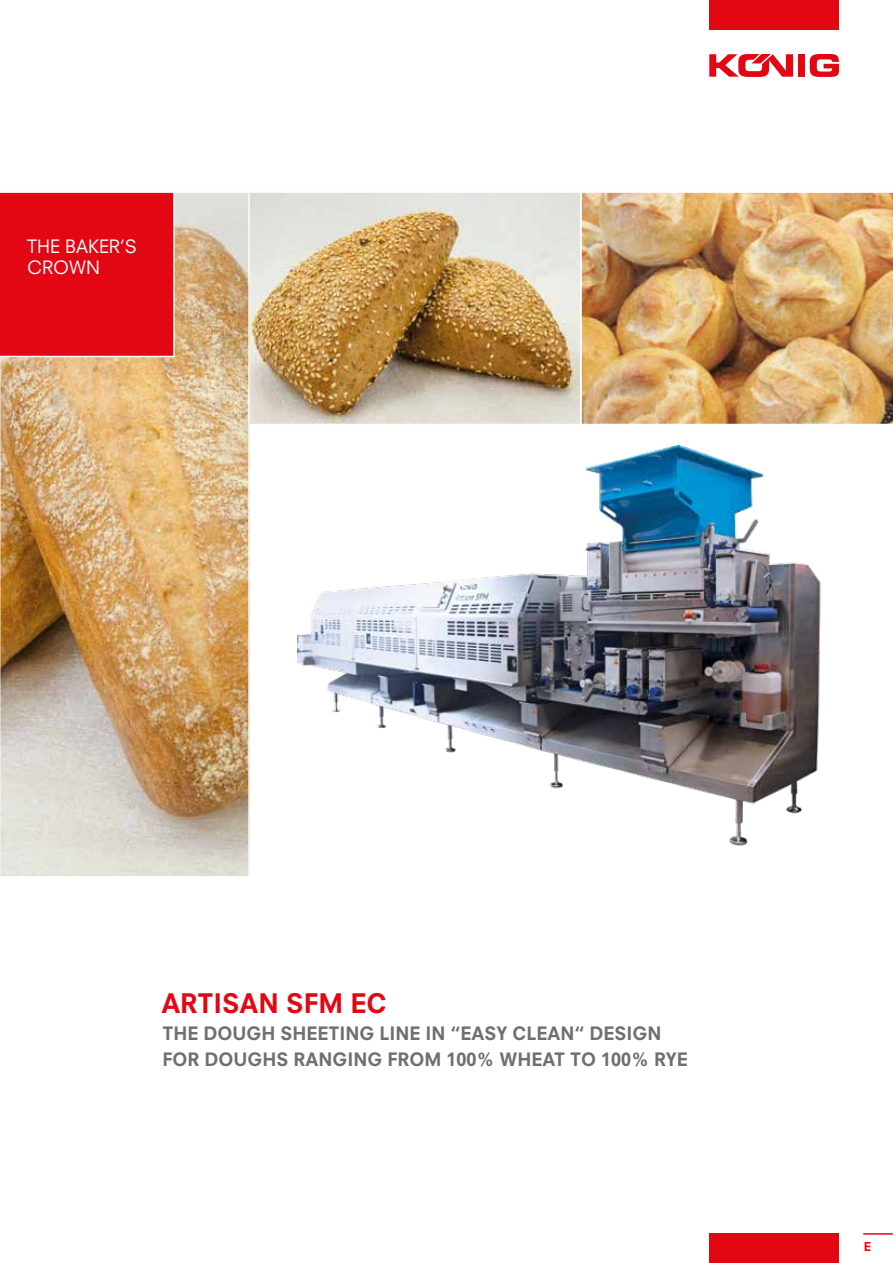
<style>
.page{position:relative;width:893px;height:1263px;background:#fff}
.page>*{position:absolute;margin:0;border:0;box-sizing:border-box;transform-origin:0 0}
.t1{font:800 26.25px "Neuzeit S";color:#e30613}
.t2{font:800 18px/25.5px "Neuzeit S";color:#706f6f}
.t3{font:18px/21.6px "Neuzeit S";color:#fff}
.t4{font:800 12px "Neuzeit S";color:#e30613}
</style>
<div class="page">
<img style="left:251px;top:194px;width:327px;height:228px">
<div style="left:248px;top:191px;width:333px;height:234px;border:2px solid #fdfdfd"></div>
<img style="left:580px;top:191px;width:313px;height:234px">
<img style="left:0;top:191px;width:250px;height:685px">
<div style="left:0;top:191px;width:175px;height:166px;background:#e30613"></div>
<hr style="left:863px;top:1233px;width:30px;height:2px;background:#e30613">
<div style="left:709px;top:1233px;width:130px;height:30px;background:#e30613"></div>
<div style="left:709px;top:0;width:130px;height:30px;background:#e30613"></div>
<div style="left:798px;top:54px;width:7px;height:23px;background:#e30613"></div>
<svg style="left:810px;top:54px;width:29px;height:23px"></svg>
<svg style="left:709px;top:54px;width:84px;height:23px"></svg>
<img style="left:298px;top:444px;width:523px;height:402px">
<p class="t3" style="left:27px;top:235px;width:111px">THE BAKER‘S<br>CROWN</p>
<h1 class="t1" style="left:161px;top:987px;width:227px">ARTISAN SFM EC</h1>
<p class="t2" style="left:162px;top:1021px;width:527px">THE DOUGH SHEETING LINE IN “EASY CLEAN“ DESIGN<br>FOR DOUGHS RANGING FROM 100% WHEAT TO 100% RYE</p>
<p class="t4" style="left:864px;top:1239px;width:9px">E</p>
</div>
